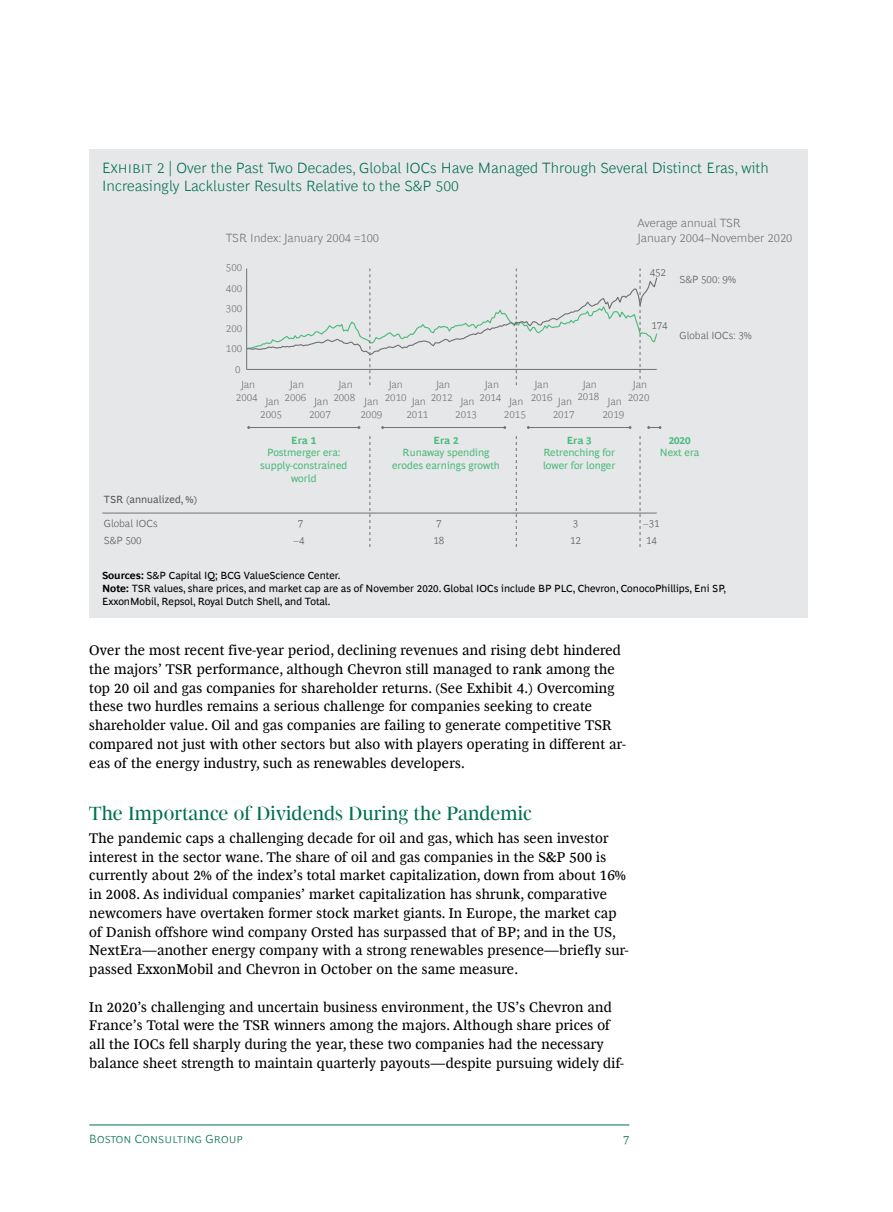
<style>
.page{position:relative;width:893px;height:1212px;background:#fff}
.page>*{position:absolute;margin:0;border:0;box-sizing:border-box;transform-origin:0 0}
.t1{font:19.5px "Henderson BCG Serif Head";letter-spacing:.005em;color:#006f51}
.t2{font:300 15px/18.8px "Henderson BCG Sans";letter-spacing:.005em;color:#006f51}
.t3{font:14.25px/18.8px "Henderson BCG Serif";letter-spacing:.015em;color:#000}
.t4{font:300 12px/14.4px "Henderson BCG Sans";color:#707071}
.t5{font:300 12px "Henderson BCG Sans";color:#006f51}
.t6{font:10.5px/12.8px "Henderson BCG Sans";color:#000}
.t7{font:300 10.5px/12.6px "Henderson BCG Sans";color:#707071;text-align:center}
.t8{font:10.5px/12.6px "Henderson BCG Sans";color:#4bba7d;text-align:center}
.t9{font:300 10.5px/17px "Henderson BCG Sans";color:#575757;text-align:center}
.t10{font:10.5px "Henderson BCG Sans";color:#575757}
.t11{font:700 10.5px "Henderson BCG Sans";color:#4bba7d}
.s1{color:#707071}
.s2{font-weight:700}
</style>
<div class="page">
<hr style="left:89px;top:1125px;width:540px;height:1px;background:#006f51">
<div style="left:89px;top:149px;width:719px;height:468px;background:#e6e7e8"></div>
<hr style="left:102px;top:513px;width:555px;height:1px;background:#707071">
<hr style="left:249px;top:427px;width:110px;height:1px;background:#707071">
<hr style="left:383px;top:427px;width:122px;height:1px;background:#707071">
<hr style="left:528px;top:427px;width:102px;height:1px;background:#707071">
<svg style="left:647px;top:426px;width:14px;height:3px"></svg>
<svg style="left:516px;top:436px;width:1px;height:111px"></svg>
<svg style="left:640px;top:436px;width:1px;height:111px"></svg>
<svg style="left:246px;top:268px;width:412px;height:117px"></svg>
<svg style="left:370px;top:436px;width:1px;height:111px"></svg>
<p class="t2" style="left:102px;top:157px;width:668px">Exhibit 2 | Over the Past Two Decades, Global IOCs Have Managed Through Several Distinct Eras, with<br>Increasingly Lackluster Results Relative to the S&amp;P 500</p>
<p class="t4" style="left:226px;top:229px;width:155px">TSR Index: January 2004 =100</p>
<p class="t7" style="left:226px;top:261px;width:18px">500</p>
<p class="t7" style="left:226px;top:277px;width:18px;line-height:20.1px;text-align:left">400<br>300</p>
<p class="t7" style="left:226px;top:321px;width:18px">200</p>
<p class="t7" style="left:235px;top:362px;width:7px">0</p>
<p class="t7" style="left:226px;top:341px;width:18px">100</p>
<p class="t4" style="left:638px;top:215px;width:156px">Average annual TSR<br>January 2004–November 2020</p>
<p class="t9" style="left:650px;top:263px;width:18px">452</p>
<p class="t9" style="left:680px;top:270px;width:58px">S&amp;P 500: 9%</p>
<p class="t9" style="left:651px;top:316px;width:18px">174</p>
<p class="t9" style="left:680px;top:326px;width:74px">Global IOCs: 3%</p>
<p class="t7" style="left:236px;top:377px;width:23px">Jan<br>2004</p>
<p class="t7" style="left:577px;top:377px;width:23px">Jan<br>2018</p>
<p class="t7" style="left:553px;top:395px;width:23px">Jan<br>2017</p>
<p class="t7" style="left:285px;top:377px;width:23px">Jan<br>2006</p>
<p class="t7" style="left:333px;top:377px;width:23px">Jan<br>2008</p>
<p class="t7" style="left:385px;top:377px;width:23px">Jan<br>2010</p>
<p class="t7" style="left:431px;top:377px;width:23px">Jan<br>2012</p>
<p class="t7" style="left:480px;top:377px;width:23px">Jan<br>2014</p>
<p class="t7" style="left:531px;top:377px;width:23px">Jan<br>2016</p>
<p class="t7" style="left:628px;top:377px;width:23px">Jan<br>2020</p>
<p class="t7" style="left:260px;top:395px;width:23px">Jan<br>2005</p>
<p class="t7" style="left:309px;top:395px;width:23px">Jan<br>2007</p>
<p class="t7" style="left:360px;top:395px;width:23px">Jan<br>2009</p>
<p class="t7" style="left:406px;top:395px;width:23px">Jan<br>2011</p>
<p class="t7" style="left:455px;top:395px;width:23px">Jan<br>2013</p>
<p class="t7" style="left:504px;top:395px;width:23px">Jan<br>2015</p>
<p class="t7" style="left:602px;top:395px;width:23px">Jan<br>2019</p>
<p class="t11" style="left:291px;top:432px;width:26px">Era 1</p>
<p class="t8" style="left:260px;top:445px;width:89px">Postmerger era: supply-constrained world</p>
<p class="t11" style="left:434px;top:432px;width:26px">Era 2</p>
<p class="t8" style="left:392px;top:445px;width:109px">Runaway spending erodes earnings growth</p>
<p class="t11" style="left:567px;top:432px;width:26px">Era 3</p>
<p class="t8" style="left:543px;top:445px;width:74px;text-align:left">Retrenching for lower for longer</p>
<p class="t11" style="left:669px;top:432px;width:23px">2020</p>
<p class="t8" style="left:660px;top:445px;width:41px">Next era</p>
<p class="t10" style="left:104px;top:491px;width:95px">TSR (annualized, %)</p>
<p class="t9" style="left:104px;top:514px;width:55px">Global IOCs</p>
<p class="t9" style="left:573px;top:514px;width:7px">3</p>
<p class="t9" style="left:104px;top:531px;width:39px">S&amp;P 500</p>
<p class="t9" style="left:433px;top:531px;width:12px">18</p>
<p class="t9" style="left:643px;top:514px;width:18px"><span class="s1">–</span>31</p>
<p class="t9" style="left:294px;top:514px;width:12px">7 <span class="s1">–</span>4</p>
<p class="t9" style="left:436px;top:514px;width:7px">7</p>
<p class="t6" style="left:102px;top:568px;width:626px"><span class="s2">Sources:</span> S&amp;P Capital IQ; BCG ValueScience Center.<br><span class="s2">Note:</span> TSR values, share prices, and market cap are as of November 2020. Global IOCs include BP PLC, Chevron, ConocoPhillips, Eni SP,<br>ExxonMobil, Repsol, Royal Dutch Shell, and Total.</p>
<p class="t9" style="left:570px;top:531px;width:12px">12</p>
<p class="t9" style="left:646px;top:531px;width:12px">14</p>
<p class="t3" style="left:89px;top:640px;width:538px">Over the most recent five-year period, declining revenues and rising debt hindered the majors’ TSR performance, although Chevron still managed to rank among the top 20 oil and gas companies for shareholder returns. (See Exhibit 4.) Overcoming these two hurdles remains a serious challenge for companies seeking to create shareholder value. Oil and gas companies are failing to generate competitive TSR compared not just with other sectors but also with players operating in different ar&shy;eas of the energy industry, such as renewables developers.</p>
<h1 class="t1" style="left:89px;top:799px;width:444px">The Importance of Dividends During the Pandemic</h1>
<p class="t3" style="left:89px;top:827px;width:541px">The pandemic caps a challenging decade for oil and gas, which has seen investor interest in the sector wane. The share of oil and gas companies in the S&amp;P 500 is currently about 2% of the index’s total market capitalization, down from about 16% in 2008. As individual companies’ market capitalization has shrunk, comparative newcomers have overtaken former stock market giants. In Europe, the market cap of Danish offshore wind company Orsted has surpassed that of BP; and in the US, NextEra—another energy company with a strong renewables presence—briefly sur&shy;passed ExxonMobil and Chevron in October on the same measure.</p>
<p class="t3" style="left:89px;top:996px;width:536px">In 2020’s challenging and uncertain business environment, the US’s Chevron and France’s Total were the TSR winners among the majors. Although share prices of all the IOCs fell sharply during the year, these two companies had the necessary balance sheet strength to maintain quarterly payouts—despite pursuing widely dif-</p>
<p class="t5" style="left:89px;top:1129px;width:155px">Boston Consulting Group</p>
<p class="t5" style="left:623px;top:1129px;width:8px">7</p>
</div>
